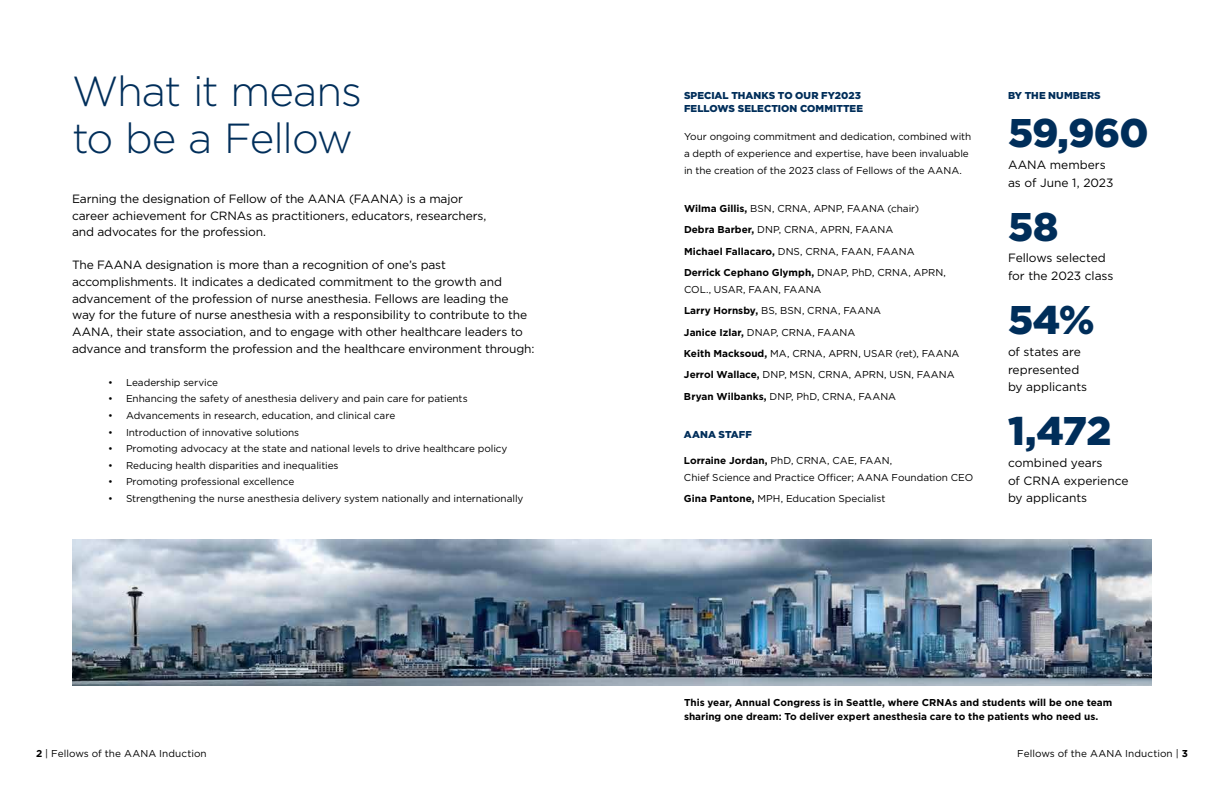
<style>
.page{position:relative;width:1224px;height:792px;background:#fff}
.page>*{position:absolute;margin:0;border:0;box-sizing:border-box;transform-origin:0 0}
.t1{font:300 42px/47.6px "Gotham";letter-spacing:-.025em;color:#002e5a}
.t2{font:900 40px "Gotham";letter-spacing:-.02em;color:#002e5a}
.t3{font:12px/16.6px "Gotham";letter-spacing:-.01em;color:#000}
.t4{font:10px/21.4px "Gotham";color:#000}
.t5{font:700 10px/14px "Gotham";color:#000}
.t6{font:900 10px/13.9px "Gotham";letter-spacing:.005em;color:#002e5a}
.s1{font-weight:700}
</style>
<div class="page">
<img style="left:72px;top:540px;width:1080px;height:146px">
<h1 class="t1" style="left:72px;top:66px;width:291px">What it means to be a Fellow</h1>
<p class="t3" style="left:72px;top:190px;width:416px">Earning the designation of Fellow of the AANA (FAANA) is a major career achievement for CRNAs as practitioners, educators, researchers, and advocates for the profession.</p>
<p class="t3" style="left:72px;top:257px;width:464px">The FAANA designation is more than a recognition of one’s past accomplishments. It indicates a dedicated commitment to the growth and advancement of the profession of nurse anesthesia. Fellows are leading the way for the future of nurse anesthesia with a responsibility to contribute to the AANA, their state association, and to engage with other healthcare leaders to advance and transform the profession and the healthcare environment through:</p>
<p class="t4" style="left:108px;top:371px;width:112px">• Leadership service</p>
<p class="t4" style="left:108px;top:388px;width:361px">• Enhancing the safety of anesthesia delivery and pain care for patients</p>
<p class="t4" style="left:108px;top:405px;width:289px">• Advancements in research, education, and clinical care</p>
<p class="t4" style="left:108px;top:421px;width:193px">• Introduction of innovative solutions</p>
<p class="t4" style="left:108px;top:438px;width:401px">• Promoting advocacy at the state and national levels to drive healthcare policy</p>
<p class="t4" style="left:108px;top:454px;width:232px">• Reducing health disparities and inequalities</p>
<p class="t4" style="left:108px;top:471px;width:188px">• Promoting professional excellence</p>
<p class="t4" style="left:108px;top:488px;width:417px">• Strengthening the nurse anesthesia delivery system nationally and internationally</p>
<p class="t6" style="left:684px;top:88px;width:181px">SPECIAL THANKS TO OUR FY2023<br>FELLOWS SELECTION COMMITTEE</p>
<p class="t4" style="left:684px;top:128px;width:289px;line-height:16.8px">Your ongoing commitment and dedication, combined with a depth of experience and expertise, have been invaluable in the creation of the 2023 class of Fellows of the AANA.</p>
<p class="t4" style="left:684px;top:198px;width:263px"><span class="s1">Wilma Gillis,</span> BSN, CRNA, APNP, FAANA (chair)<br><span class="s1">Debra Barber,</span> DNP, CRNA, APRN, FAANA<br><span class="s1">Michael Fallacaro,</span> DNS, CRNA, FAAN, FAANA <span class="s1">Derrick Cephano Glymph,</span> DNAP, PhD, CRNA, APRN,</p>
<p class="t4" style="left:684px;top:279px;width:277px">COL., USAR, FAAN, FAANA<br><span class="s1">Larry Hornsby,</span> BS, BSN, CRNA, FAANA<br><span class="s1">Janice Izlar,</span> DNAP, CRNA, FAANA<br><span class="s1">Keith Macksoud,</span> MA, CRNA, APRN, USAR (ret), FAANA <span class="s1">Jerrol Wallace,</span> DNP, MSN, CRNA, APRN, USN, FAANA <span class="s1">Bryan Wilbanks,</span> DNP, PhD, CRNA, FAANA</p>
<p class="t6" style="left:684px;top:427px;width:69px">AANA STAFF</p>
<p class="t4" style="left:684px;top:452px;width:291px;line-height:16.9px"><span class="s1">Lorraine Jordan,</span> PhD, CRNA, CAE, FAAN,<br>Chief Science and Practice Officer; AANA Foundation CEO</p>
<p class="t4" style="left:684px;top:488px;width:203px"><span class="s1">Gina Pantone,</span> MPH, Education Specialist</p>
<p class="t6" style="left:1008px;top:88px;width:94px">BY THE NUMBERS</p>
<h2 class="t2" style="left:1008px;top:106px;width:142px">59,960</h2>
<p class="t3" style="left:1008px;top:156px;width:107px;line-height:17.4px">AANA members as of June 1, 2023</p>
<h2 class="t2" style="left:1008px;top:199px;width:52px">58</h2>
<p class="t3" style="left:1008px;top:249px;width:107px;line-height:17.4px">Fellows selected for the 2023 class</p>
<h2 class="t2" style="left:1008px;top:293px;width:88px">54%</h2>
<p class="t3" style="left:1008px;top:343px;width:81px;line-height:17.4px">of states are represented by applicants</p>
<h2 class="t2" style="left:1008px;top:404px;width:105px">1,472</h2>
<p class="t3" style="left:1008px;top:454px;width:122px;line-height:17.4px">combined years<br>of CRNA experience by applicants</p>
<p class="t5" style="left:684px;top:695px;width:430px">This year, Annual Congress is in Seattle, where CRNAs and students will be one team sharing one dream: To deliver expert anesthesia care to the patients who need us.</p>
<p class="t4" style="left:36px;top:742px;width:172px"><span class="s1">2</span> | Fellows of the AANA Induction</p>
<p class="t4" style="left:1017px;top:742px;width:172px">Fellows of the AANA Induction | <span class="s1">3</span></p>
</div>
